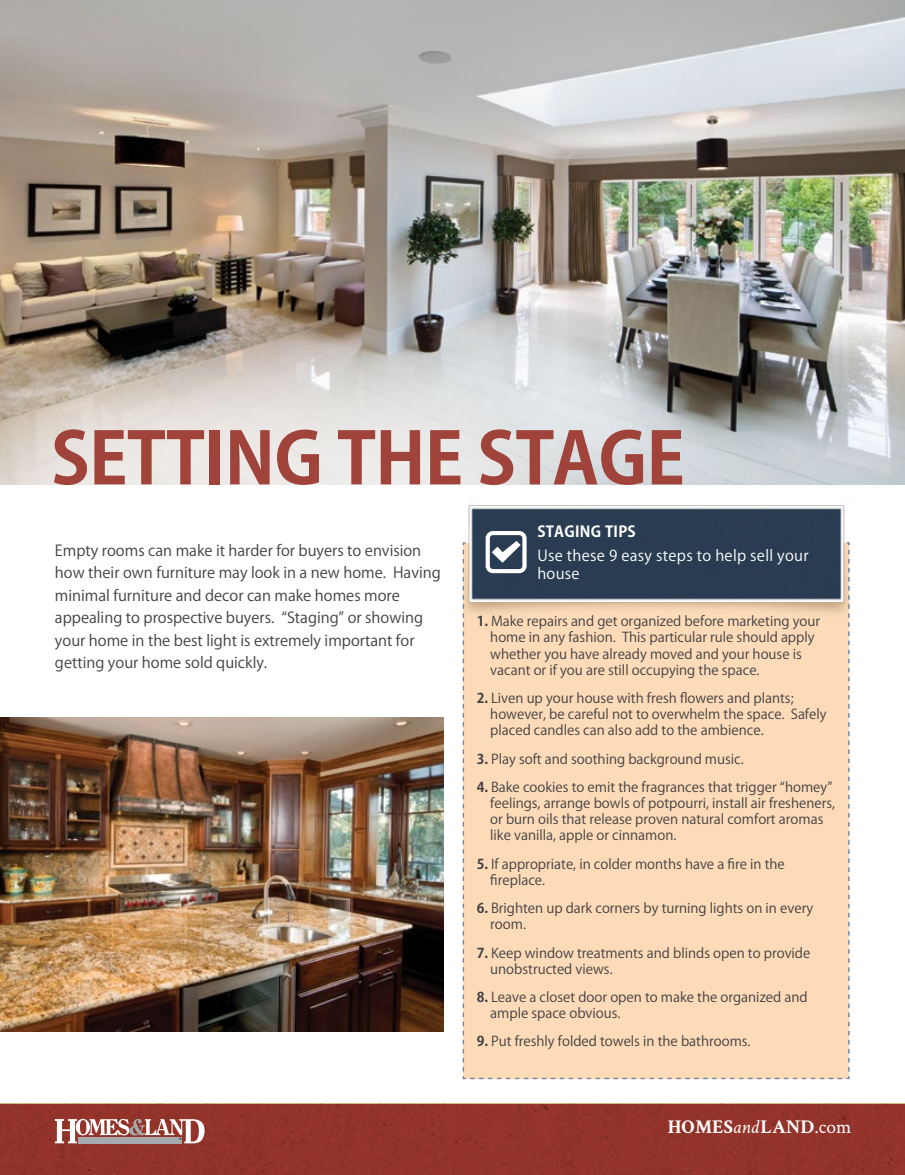
<style>
.page{position:relative;width:905px;height:1175px;background:#fff}
.page>*{position:absolute;margin:0;border:0;box-sizing:border-box;transform-origin:0 0}
.t1{font:700 70.5px "Koz Go Pro";letter-spacing:-.01em;color:#9f433b}
.t2{font:700 19.5px "Crimson";color:#fff}
.t3{font:15px/22.5px "Koz Go Pro";color:#414042}
.t4{font:15px/18px "Koz Go Pro";letter-spacing:.02em;color:#fff}
.t5{font:700 15px "Koz Go Pro";color:#fff}
.t6{font:13.5px/16.2px "Koz Go Pro";color:#414042}
.s1{font-weight:700}
.s2{font-weight:400;font-style:italic}
.s3{font-weight:400}
</style>
<div class="page">
<div style="left:0;top:1103px;width:904px;height:71px;background:#93332a"></div>
<svg style="left:55px;top:1118px;width:149px;height:25px"></svg>
<img style="left:0;top:0;width:904px;height:484px">
<img style="left:468px;top:505px;width:383px;height:121px">
<svg style="left:462px;top:531px;width:387px;height:548px;background:#e3c8ac"></svg>
<img style="left:0;top:717px;width:443px;height:314px">
<h1 class="t1" style="left:51px;top:413px;width:627px">SETTING THE STAGE</h1>
<p class="t3" style="left:55px;top:539px;width:387px">Empty rooms can make it harder for buyers to envision how their own furniture may look in a new home. Having minimal furniture and decor can make homes more appealing to prospective buyers. “Staging” or showing your home in the best light is extremely important for getting your home sold quickly.</p>
<p class="t5" style="left:537px;top:522px;width:10px">STAG</p>
<p class="t5" style="left:575px;top:522px;width:53px">ING TIPS</p>
<p class="t4" style="left:537px;top:547px;width:273px">Use these 9 easy steps to help sell your house</p>
<p class="t6" style="left:490px;top:613px;width:331px;text-indent:-14px"><span class="s1">1.</span> Make repairs and get organized before marketing your home in any fashion. This particular rule should apply whether you have already moved and your house is vacant or if you are still occupying the space.</p>
<p class="t6" style="left:490px;top:690px;width:338px;text-indent:-14px"><span class="s1">2.</span> Liven up your house with fresh flowers and plants; however, be careful not to overwhelm the space. Safely placed candles can also add to the ambience.</p>
<p class="t6" style="left:477px;top:751px;width:268px"><span class="s1">3.</span> Play soft and soothing background music.</p>
<p class="t6" style="left:490px;top:779px;width:346px;text-indent:-14px"><span class="s1">4.</span> Bake cookies to emit the fragrances that trigger “homey” feelings, arrange bowls of potpourri, install air fresheners, or burn oils that release proven natural comfort aromas like vanilla, apple or cinnamon.</p>
<p class="t6" style="left:490px;top:856px;width:296px;text-indent:-14px"><span class="s1">5.</span> If appropriate, in colder months have a fire in the fireplace.</p>
<p class="t6" style="left:490px;top:900px;width:324px;text-indent:-14px"><span class="s1">6.</span> Brighten up dark corners by turning lights on in every room.</p>
<p class="t6" style="left:490px;top:944px;width:321px;text-indent:-14px"><span class="s1">7.</span> Keep window treatments and blinds open to provide unobstructed views.</p>
<p class="t6" style="left:490px;top:989px;width:319px;text-indent:-14px"><span class="s1">8.</span> Leave a closet door open to make the organized and ample space obvious.</p>
<p class="t6" style="left:477px;top:1033px;width:275px"><span class="s1">9.</span> Put freshly folded towels in the bathrooms.</p>
<h2 class="t2" style="left:667px;top:1114px;width:185px">HOMES<span class="s2">and</span>LAND<span class="s3">.com</span></h2>
</div>
